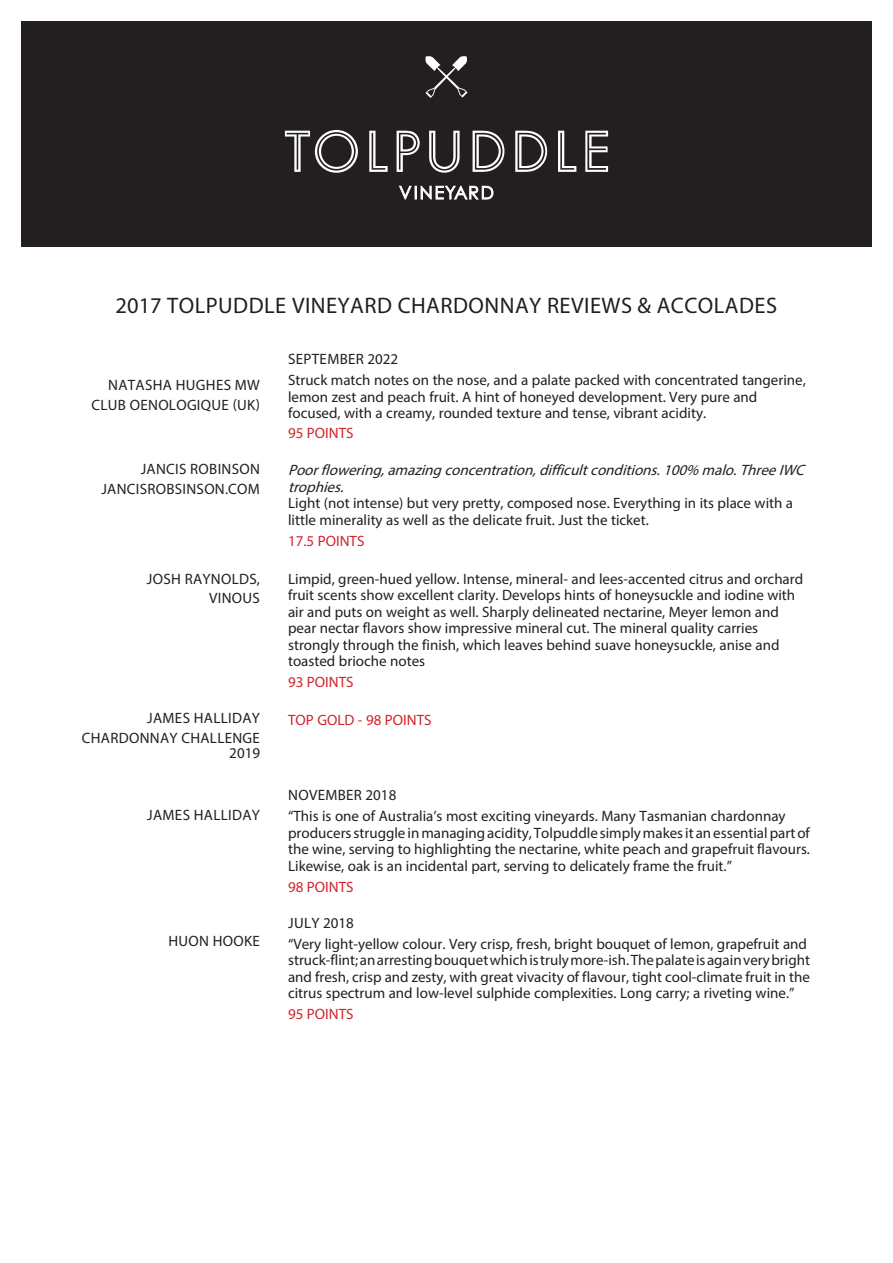
<style>
.page{position:relative;width:893px;height:1263px;background:#fff}
.page>*{position:absolute;margin:0;border:0;box-sizing:border-box;transform-origin:0 0}
.t1{font:22.5px "Myriad Pro";letter-spacing:.02em;color:#231f20}
.t2{font:15px/16.5px "Myriad Pro";color:#231f20}
.t3{font:15px/15.3px "Myriad Pro";letter-spacing:.02em;color:#231f20;text-align:right}
.t4{font:15px "Myriad Pro";color:#d1232a}
.s1{font-style:italic}
</style>
<div class="page">
<div style="left:21px;top:21px;width:851px;height:226px;background:#231f20"></div>
<svg style="left:425px;top:56px;width:43px;height:42px"></svg>
<svg style="left:399px;top:186px;width:94px;height:13px"></svg>
<svg style="left:369px;top:131px;width:19px;height:41px"></svg>
<svg style="left:558px;top:131px;width:18px;height:41px"></svg>
<svg style="left:585px;top:131px;width:23px;height:41px"></svg>
<svg style="left:397px;top:131px;width:23px;height:41px"></svg>
<svg style="left:429px;top:131px;width:31px;height:42px"></svg>
<svg style="left:285px;top:130px;width:73px;height:43px"></svg>
<svg style="left:473px;top:131px;width:31px;height:41px"></svg>
<svg style="left:515px;top:131px;width:32px;height:41px"></svg>
<p class="t1" style="left:116px;top:292px;width:663px">2017 TOLPUDDLE VINEYARD CHARDONNAY REVIEWS &amp; ACCOLADES</p>
<p class="t3" style="left:108px;top:377px;width:153px">NATASHA HUGHES MW</p>
<p class="t3" style="left:92px;top:397px;width:170px">CLUB OENOLOGIQUE (UK)</p>
<p class="t3" style="left:141px;top:461px;width:121px">JANCIS ROBINSON</p>
<p class="t3" style="left:101px;top:481px;width:160px">JANCISROBSINSON.COM</p>
<p class="t3" style="left:147px;top:571px;width:115px">JOSH RAYNOLDS,</p>
<p class="t2" style="left:209px;top:590px;width:52px">VINOUS</p>
<p class="t3" style="left:147px;top:710px;width:114px">JAMES HALLIDAY</p>
<p class="t3" style="left:82px;top:730px;width:180px">CHARDONNAY CHALLENGE<br>2019</p>
<p class="t3" style="left:147px;top:807px;width:114px">JAMES HALLIDAY</p>
<p class="t3" style="left:168px;top:933px;width:93px">HUON HOOKE</p>
<p class="t2" style="left:288px;top:348px;width:519px;line-height:21px">SEPTEMBER 2022<br>Struck match notes on the nose, and a palate packed with concentrated tangerine,</p>
<p class="t2" style="left:288px;top:388px;width:471px">lemon zest and peach fruit. A hint of honeyed development. Very pure and focused, with a creamy, rounded texture and tense, vibrant acidity.</p>
<p class="t4" style="left:288px;top:423px;width:67px">95 POINTS</p>
<p class="t2" style="left:288px;top:462px;width:522px"><span class="s1">Poorflowering,amazingconcentration,difficultconditions.100% malo.ThreeIWC trophies.<br></span>Light (not intense) but very pretty, composed nose. Everything in its place with a little minerality as well as the delicate fruit. Just the ticket.</p>
<p class="t4" style="left:288px;top:531px;width:78px">17.5 POINTS</p>
<p class="t2" style="left:288px;top:570px;width:517px">Limpid, green-hued yellow. Intense, mineral- and lees-accented citrus and orchard fruit scents show excellent clarity. Develops hints of honeysuckle and iodine with air and puts on weight as well. Sharply delineated nectarine, Meyer lemon and pear nectar flavors show impressive mineral cut. The mineral quality carries strongly through the finish, which leaves behind suave honeysuckle, anise and toasted brioche notes</p>
<p class="t4" style="left:288px;top:673px;width:67px">93 POINTS</p>
<p class="t4" style="left:288px;top:710px;width:145px">TOP GOLD - 98 POINTS</p>
<p class="t3" style="left:288px;top:787px;width:110px">NOVEMBER 2018</p>
<p class="t2" style="left:288px;top:808px;width:523px">“This is one of Australia’s most exciting vineyards. Many Tasmanian chardonnay producers struggle in managing acidity, Tolpuddle simply makes it an essential part of the wine, serving to highlighting the nectarine, white peach and grapefruit flavours.<br>Likewise, oak is an incidental part, serving to delicately frame the fruit.”</p>
<p class="t4" style="left:288px;top:877px;width:67px">98 POINTS</p>
<p class="t2" style="left:288px;top:914px;width:67px">JULY 2018</p>
<p class="t2" style="left:288px;top:935px;width:523px">“Very light-yellow colour. Very crisp, fresh, bright bouquet of lemon, grapefruit and struck-flint; an arresting bouquet which is truly more-ish. The palate is again very bright and fresh, crisp and zesty, with great vivacity of flavour, tight cool-climate fruit in the citrus spectrum and low-level sulphide complexities. Long carry; a riveting wine.”</p>
<p class="t4" style="left:288px;top:1005px;width:67px">95 POINTS</p>
</div>
